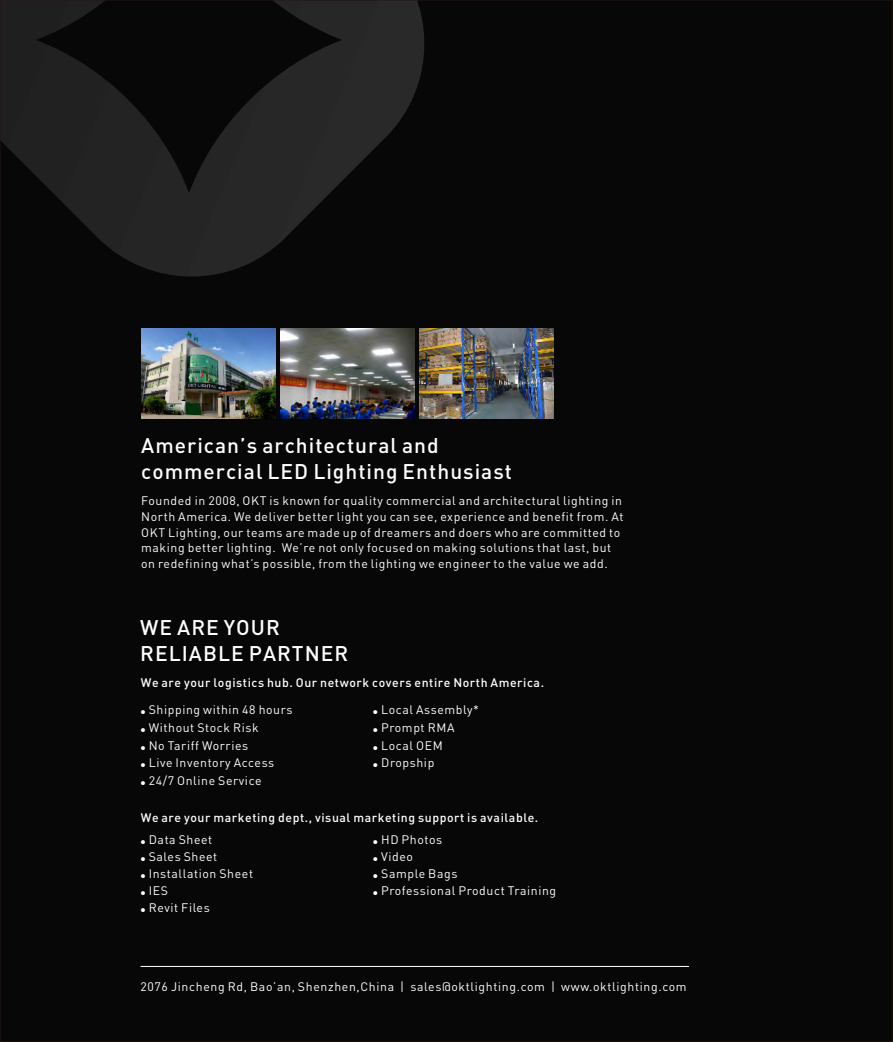
<style>
.page{position:relative;width:893px;height:1042px;background:#080707}
.page>*{position:absolute;margin:0;border:0;box-sizing:border-box;transform-origin:0 0}
.t1{font:500 21px/26.8px "DINOT";letter-spacing:.05em;color:#fff}
.t2{font:12.25px/15.6px "DINOT";letter-spacing:.05em;color:#fff}
.t3{font:500 12.25px "DINOT";letter-spacing:.05em;color:#fff}
.s1{font-family:"Sim Sun";font-size:5.25px}
</style>
<div class="page">
<svg style="left:2px;top:2px;width:422px;height:275px;fill:#222121"></svg>
<img style="left:141px;top:329px;width:134px;height:89px">
<img style="left:419px;top:329px;width:134px;height:89px">
<img style="left:280px;top:329px;width:134px;height:89px">
<hr style="left:140px;top:966px;width:549px;height:1px;background:#fff">
<h1 class="t1" style="left:141px;top:433px;width:372px">American’s architectural and commercial LED Lighting Enthusiast</h1>
<p class="t2" style="left:141px;top:494px;width:484px">Founded in 2008, OKT is known for quality commercial and architectural lighting in North America. We deliver better light you can see, experience and benefit from. At OKT Lighting, our teams are made up of dreamers and doers who are committed to making better lighting. We’re not only focused on making solutions that last, but on redefining what’s possible, from the lighting we engineer to the value we add.</p>
<h1 class="t1" style="left:140px;top:616px;width:209px">WE ARE YOUR<br>RELIABLE PARTNER</h1>
<p class="t3" style="left:141px;top:678px;width:405px">We are your logistics hub. Our network covers entire North America.</p>
<p class="t2" style="left:140px;top:703px;width:154px"><span class="s1">●</span> Shipping within 48 hours</p>
<p class="t2" style="left:140px;top:721px;width:120px"><span class="s1">●</span> Without Stock Risk</p>
<p class="t2" style="left:140px;top:738px;width:109px"><span class="s1">●</span> No Tariff Worries</p>
<p class="t2" style="left:140px;top:756px;width:135px"><span class="s1">●</span> Live Inventory Access</p>
<p class="t2" style="left:140px;top:773px;width:123px"><span class="s1">●</span> 24/7 Online Service</p>
<p class="t2" style="left:373px;top:703px;width:108px"><span class="s1">●</span> Local Assembly*</p>
<p class="t2" style="left:373px;top:721px;width:83px"><span class="s1">●</span> Prompt RMA</p>
<p class="t2" style="left:373px;top:738px;width:71px"><span class="s1">●</span> Local OEM</p>
<p class="t2" style="left:373px;top:756px;width:63px"><span class="s1">●</span> Dropship</p>
<p class="t3" style="left:141px;top:813px;width:399px">We are your marketing dept., visual marketing support is available.</p>
<p class="t2" style="left:140px;top:832px;width:73px"><span class="s1">●</span> Data Sheet</p>
<p class="t2" style="left:140px;top:849px;width:78px"><span class="s1">●</span> Sales Sheet</p>
<p class="t2" style="left:140px;top:866px;width:114px"><span class="s1">●</span> Installation Sheet</p>
<p class="t2" style="left:140px;top:883px;width:29px"><span class="s1">●</span> IES</p>
<p class="t2" style="left:140px;top:901px;width:71px"><span class="s1">●</span> Revit Files</p>
<p class="t2" style="left:373px;top:832px;width:71px"><span class="s1">●</span> HD Photos</p>
<p class="t2" style="left:373px;top:849px;width:42px"><span class="s1">●</span> Video</p>
<p class="t2" style="left:373px;top:866px;width:86px"><span class="s1">●</span> Sample Bags</p>
<p class="t2" style="left:373px;top:883px;width:185px"><span class="s1">●</span> Professional Product Training</p>
<p class="t2" style="left:140px;top:979px;width:548px">2076 Jincheng Rd, Bao’an, Shenzhen,China | sales@oktlighting.com | www.oktlighting.com</p>
</div>
